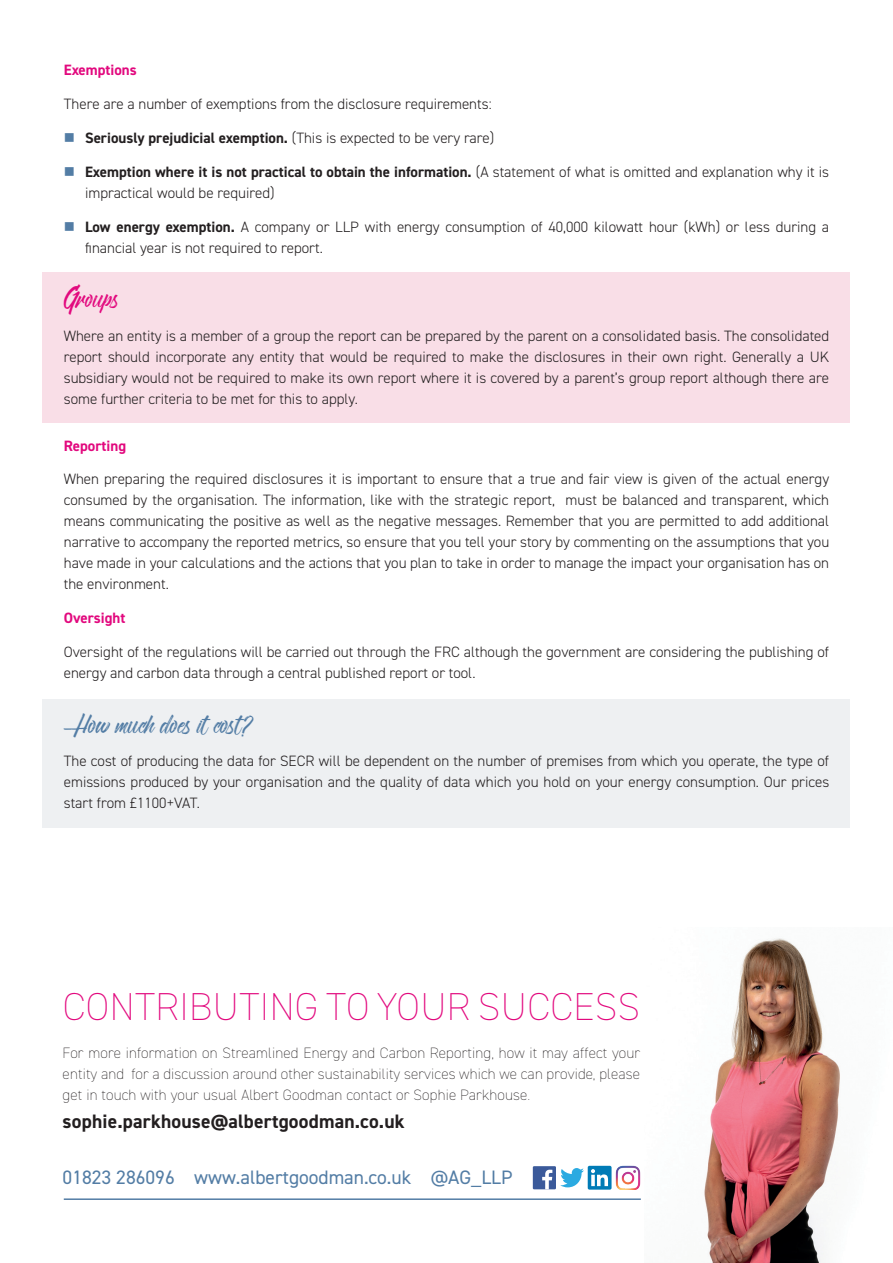
<style>
.page{position:relative;width:893px;height:1263px;background:#fff}
.page>*{position:absolute;margin:0;border:0;box-sizing:border-box;transform-origin:0 0}
.t1{font:200 39px "DIN2014";letter-spacing:.01em;color:#e2097e}
.t2{font:36px "Novitha Script Demo";color:#537da5}
.t3{font:36px "Novitha Script Demo";color:#e2097e}
.t4{font:19.5px "DIN2014";color:#537da5}
.t5{font:700 19.5px "DIN2014";letter-spacing:.01em;color:#231f20}
.t6{font:300 15px/21px "DIN2014";color:#231f20}
.t7{font:200 15px/21px "DIN2014";letter-spacing:.01em;color:#231f20;text-align:justify}
.t8{font:700 15px "DIN2014";color:#231f20}
.t9{font:700 15px "DIN2014";color:#e2097e}
.s1{font-weight:300}
.s2{font-weight:700}
</style>
<div class="page">
<div style="left:43px;top:699px;width:807px;height:129px;background:#eef0f2"></div>
<div style="left:43px;top:272px;width:807px;height:150px;background:#f9dee7"></div>
<hr style="left:64px;top:1198px;width:577px;height:2px;background:#537da5">
<img style="left:704px;top:938px;width:136px;height:325px">
<div style="left:533px;top:1166px;width:23px;height:23px;background:#3b5a9a"></div>
<svg style="left:542px;top:1170px;width:10px;height:19px"></svg>
<svg style="left:560px;top:1168px;width:24px;height:19px"></svg>
<div style="left:588px;top:1166px;width:24px;height:23px;background:#007bb6;border-radius:2px"></div>
<svg style="left:591px;top:1169px;width:17px;height:17px"></svg>
<img style="left:611px;top:1166px;width:29px;height:23px">
<p class="t9" style="left:64px;top:60px;width:75px">Exemptions</p>
<p class="t6" style="left:64px;top:94px;width:429px">There are a number of exemptions from the disclosure requirements:</p>
<p class="t8" style="left:85px;top:128px;width:411px">Seriously prejudicial exemption. <span class="s1">(This is expected to be very rare)</span></p>
<p class="t6" style="left:85px;top:161px;width:746px"><span class="s2">Exemption where it is not practical to obtain the information.</span> (A statement of what is omitted and explanation why it is impractical would be required)</p>
<p class="t6" style="left:85px;top:216px;width:746px"><span class="s2">Low energy exemption.</span> A company or LLP with energy consumption of 40,000 kilowatt hour (kWh) or less during a financial year is not required to report.</p>
<p class="t3" style="left:64px;top:283px;width:57px">Groups</p>
<p class="t6" style="left:64px;top:325px;width:767px;text-align:justify">Where an entity is a member of a group the report can be prepared by the parent on a consolidated basis. The consolidated report should incorporate any entity that would be required to make the disclosures in their own right. Generally a UK subsidiary would not be required to make its own report where it is covered by a parent’s group report although there are some further criteria to be met for this to apply.</p>
<p class="t9" style="left:64px;top:435px;width:64px">Reporting</p>
<p class="t6" style="left:64px;top:469px;width:767px;text-align:justify">When preparing the required disclosures it is important to ensure that a true and fair view is given of the actual energy consumed by the organisation. The information, like with the strategic report, must be balanced and transparent, which means communicating the positive as well as the negative messages. Remember that you are permitted to add additional narrative to accompany the reported metrics, so ensure that you tell your story by commenting on the assumptions that you have made in your calculations and the actions that you plan to take in order to manage the impact your organisation has on the environment.</p>
<p class="t9" style="left:64px;top:608px;width:63px">Oversight</p>
<p class="t6" style="left:64px;top:641px;width:767px">Oversight of the regulations will be carried out through the FRC although the government are considering the publishing of energy and carbon data through a central published report or tool.</p>
<p class="t2" style="left:64px;top:708px;width:189px">How much does it cost?</p>
<p class="t6" style="left:64px;top:751px;width:767px;text-align:justify">The cost of producing the data for SECR will be dependent on the number of premises from which you operate, the type of emissions produced by your organisation and the quality of data which you hold on your energy consumption. Our prices start from £1100+VAT.</p>
<p class="t1" style="left:63px;top:983px;width:579px">CONTRIBUTING TO YOUR SUCCESS</p>
<p class="t7" style="left:63px;top:1042px;width:579px">For more information on Streamlined Energy and Carbon Reporting, how it may affect your entity and for a discussion around other sustainability services which we can provide, please get in touch with your usual Albert Goodman contact or Sophie Parkhouse.</p>
<p class="t5" style="left:63px;top:1108px;width:343px">sophie.parkhouse@albertgoodman.co.uk</p>
<p class="t4" style="left:63px;top:1165px;width:451px">01823 286096 www.albertgoodman.co.uk @AG_LLP</p>
</div>
